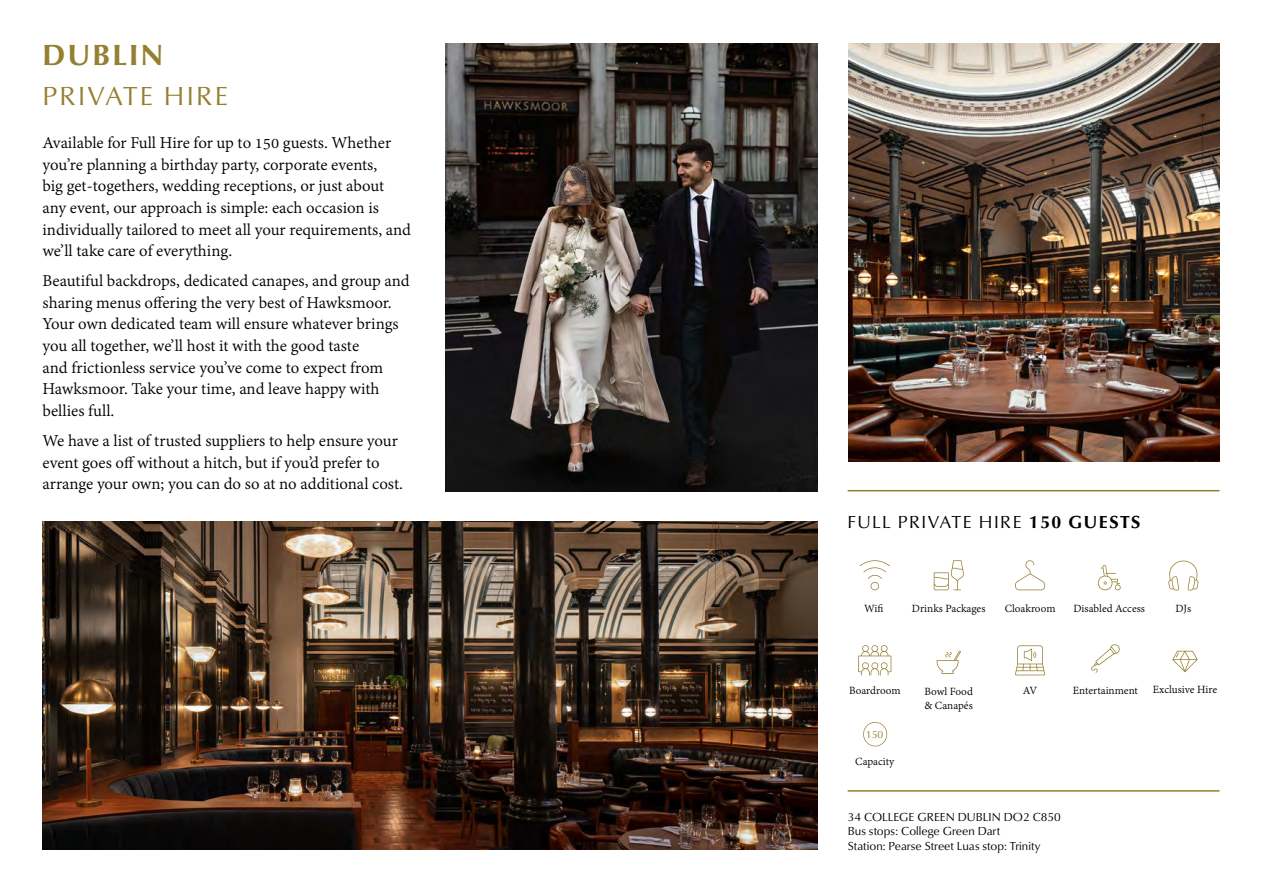
<style>
.page{position:relative;width:1263px;height:893px;background:#fff}
.page>*{position:absolute;margin:0;border:0;box-sizing:border-box;transform-origin:0 0}
.t1{font:700 30px "Classico URW";letter-spacing:.08em;color:#948030}
.t2{font:27px "Classico URW";letter-spacing:.08em;color:#948030}
.t3{font:18px/21.6px "Adobe Gurmukhi";color:#000}
.t4{font:18px "Classico URW";letter-spacing:.08em;color:#000}
.t5{font:12px/14.4px "Adobe Gurmukhi";color:#000}
.t6{font:12px/14.4px "Classico URW";color:#000}
.t7{font:10.5px "Classico URW";color:#948030}
.s1{font-weight:700}
</style>
<div class="page">
<hr style="left:848px;top:490px;width:371px;height:1px;background:#948030">
<hr style="left:848px;top:790px;width:371px;height:2px;background:#948030">
<svg style="left:934px;top:560px;width:30px;height:30px"></svg>
<svg style="left:860px;top:560px;width:30px;height:30px"></svg>
<svg style="left:1015px;top:560px;width:30px;height:30px"></svg>
<svg style="left:1098px;top:565px;width:23px;height:25px"></svg>
<svg style="left:858px;top:645px;width:33px;height:30px"></svg>
<svg style="left:1015px;top:645px;width:30px;height:30px"></svg>
<svg style="left:863px;top:722px;width:24px;height:24px"></svg>
<svg style="left:1172px;top:651px;width:25px;height:21px"></svg>
<svg style="left:1168px;top:561px;width:30px;height:30px"></svg>
<svg style="left:1091px;top:644px;width:29px;height:29px"></svg>
<svg style="left:937px;top:651px;width:24px;height:23px"></svg>
<img style="left:43px;top:521px;width:775px;height:328px">
<img style="left:848px;top:44px;width:371px;height:417px">
<img style="left:445px;top:43px;width:373px;height:448px">
<h1 class="t1" style="left:43px;top:33px;width:122px">DUBLIN</h1>
<h2 class="t2" style="left:43px;top:76px;width:187px">PRIVATE HIRE</h2>
<p class="t3" style="left:43px;top:133px;width:370px">Available for Full Hire for up to 150 guests. Whether you’re planning a birthday party, corporate events,<br>big get-togethers, wedding receptions, or just about any event, our approach is simple: each occasion is individually tailored to meet all your requirements, and we’ll take care of everything.</p>
<p class="t3" style="left:43px;top:271px;width:369px">Beautiful backdrops, dedicated canapes, and group and sharing menus offering the very best of Hawksmoor.<br>Your own dedicated team will ensure whatever brings you all together, we’ll host it with the good taste<br>and frictionless service you’ve come to expect from Hawksmoor. Take your time, and leave happy with bellies full.</p>
<p class="t3" style="left:43px;top:430px;width:362px">We have a list of trusted suppliers to help ensure your event goes off without a hitch, but if you’d prefer to arrange your own; you can do so at no additional cost.</p>
<p class="t4" style="left:848px;top:508px;width:294px">FULL PRIVATE HIRE <span class="s1">150 GUESTS</span></p>
<p class="t5" style="left:864px;top:601px;width:21px">Wifi</p>
<p class="t5" style="left:912px;top:601px;width:75px">Drinks Packages</p>
<p class="t5" style="left:1005px;top:601px;width:52px">Cloakroom</p>
<p class="t5" style="left:1073px;top:601px;width:73px">Disabled Access</p>
<p class="t5" style="left:1175px;top:601px;width:17px">DJs</p>
<p class="t5" style="left:849px;top:684px;width:53px">Boardroom</p>
<p class="t7" style="left:866px;top:727px;width:19px">150</p>
<p class="t5" style="left:855px;top:755px;width:41px">Capacity</p>
<p class="t5" style="left:924px;top:684px;width:50px">Bowl Food &amp; Canapés</p>
<p class="t5" style="left:1023px;top:684px;width:16px">AV</p>
<p class="t5" style="left:1073px;top:683px;width:146px">Entertainment Exclusive Hire</p>
<p class="t6" style="left:848px;top:809px;width:214px">34 COLLEGE GREEN DUBLIN DO2 C850<br>Bus stops: College Green Dart<br>Station: Pearse Street Luas stop: Trinity</p>
</div>
